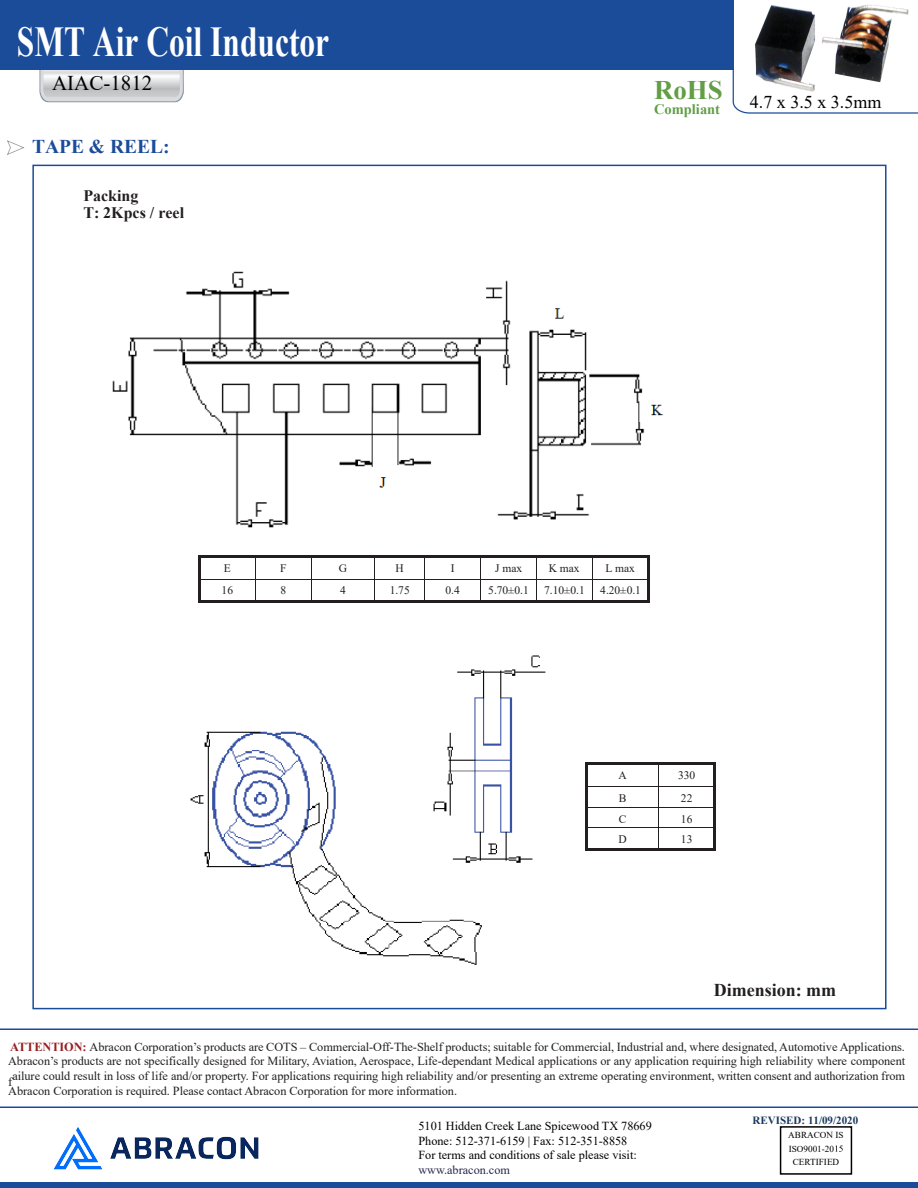
<style>
.page{position:relative;width:918px;height:1188px;background:#fff}
.page>*{position:absolute;margin:0;border:0;box-sizing:border-box;transform-origin:0 0}
.t1{font:700 42.6px "Times New Roman";color:#fff;scale:.74 1}
.t2{font:700 26.85px "Times New Roman";color:#619e45}
.t3{font:21px "Times New Roman";color:#010101}
.t4{font:700 19.5px "Times New Roman";color:#1b4c99}
.t5{font:18px "Times New Roman";color:#010101}
.t6{font:700 18px "Times New Roman";color:#231f20}
.t7{font:700 16.05px/17.5px "Times New Roman";color:#231f20}
.t8{font:700 14.55px "Times New Roman";color:#619e45}
.t9{font:12.3px/14.7px "Times New Roman";letter-spacing:-.005em;color:#231f20}
.t10{font:12.3px/14.7px "Times New Roman";color:#010101}
.t11{font:12.3px "Times New Roman";color:#26274d}
.t12{font:11.55px "Times New Roman";letter-spacing:.005em;color:#231f20}
.t13{font:700 10.95px "Times New Roman";color:#19385f}
.t14{font:9.15px "Times New Roman";color:#010101}
.s1{font-weight:700;color:#961e20}
</style>
<div class="page">
<svg style="left:39px;top:70px;width:145px;height:32px;background:#d4d6d8"></svg>
<div style="left:0;top:0;width:733px;height:70px;background:#1b4c99"></div>
<div style="left:0;top:1183px;width:918px;height:5px;background:#1b4c99"></div>
<svg style="left:733px;top:0;width:185px;height:114px"></svg>
<svg style="left:7px;top:140px;width:18px;height:15px"></svg>
<hr style="left:0;top:1029px;width:918px;height:1px;background:#1b4c99">
<hr style="left:0;top:1107px;width:918px;height:1px;background:#1b4c99">
<img style="left:752px;top:0;width:158px;height:93px">
<img style="left:190px;top:655px;width:356px;height:310px">
<img style="left:112px;top:271px;width:552px;height:257px">
<hr style="left:200px;top:556px;width:55px;height:2px;background:#231f20">
<hr style="left:257px;top:556px;width:54px;height:2px;background:#231f20">
<hr style="left:313px;top:556px;width:61px;height:2px;background:#231f20">
<hr style="left:376px;top:556px;width:49px;height:2px;background:#231f20">
<hr style="left:427px;top:556px;width:53px;height:2px;background:#231f20">
<hr style="left:482px;top:556px;width:54px;height:2px;background:#231f20">
<hr style="left:538px;top:556px;width:54px;height:2px;background:#231f20">
<hr style="left:594px;top:556px;width:54px;height:2px;background:#231f20">
<hr style="left:198px;top:558px;width:2px;height:21px;background:#231f20">
<hr style="left:648px;top:558px;width:2px;height:21px;background:#231f20">
<hr style="left:200px;top:579px;width:55px;height:1px;background:#231f20">
<hr style="left:256px;top:579px;width:55px;height:1px;background:#231f20">
<hr style="left:312px;top:579px;width:62px;height:1px;background:#231f20">
<hr style="left:375px;top:579px;width:50px;height:1px;background:#231f20">
<hr style="left:425px;top:579px;width:55px;height:1px;background:#231f20">
<hr style="left:481px;top:579px;width:55px;height:1px;background:#231f20">
<hr style="left:537px;top:579px;width:55px;height:1px;background:#231f20">
<hr style="left:593px;top:579px;width:55px;height:1px;background:#231f20">
<hr style="left:198px;top:580px;width:2px;height:20px;background:#231f20">
<hr style="left:200px;top:600px;width:55px;height:2px;background:#231f20">
<svg style="left:255px;top:556px;width:2px;height:46px"></svg>
<hr style="left:257px;top:600px;width:54px;height:2px;background:#231f20">
<svg style="left:311px;top:556px;width:2px;height:46px"></svg>
<hr style="left:313px;top:600px;width:61px;height:2px;background:#231f20">
<svg style="left:374px;top:556px;width:2px;height:46px"></svg>
<hr style="left:376px;top:600px;width:49px;height:2px;background:#231f20">
<hr style="left:427px;top:600px;width:53px;height:2px;background:#231f20">
<svg style="left:480px;top:556px;width:2px;height:46px"></svg>
<hr style="left:482px;top:600px;width:54px;height:2px;background:#231f20">
<svg style="left:536px;top:556px;width:2px;height:46px"></svg>
<hr style="left:538px;top:600px;width:54px;height:2px;background:#231f20">
<svg style="left:592px;top:556px;width:2px;height:46px"></svg>
<hr style="left:594px;top:600px;width:54px;height:2px;background:#231f20">
<hr style="left:648px;top:580px;width:2px;height:20px;background:#231f20">
<hr style="left:588px;top:762px;width:70px;height:2px;background:#231f20">
<hr style="left:660px;top:762px;width:54px;height:2px;background:#231f20">
<hr style="left:586px;top:765px;width:2px;height:21px;background:#231f20">
<hr style="left:714px;top:765px;width:2px;height:21px;background:#231f20">
<hr style="left:588px;top:786px;width:70px;height:1px;background:#231f20">
<hr style="left:659px;top:786px;width:55px;height:1px;background:#231f20">
<hr style="left:586px;top:787px;width:2px;height:20px;background:#231f20">
<hr style="left:714px;top:787px;width:2px;height:20px;background:#231f20">
<hr style="left:588px;top:807px;width:70px;height:1px;background:#231f20">
<hr style="left:659px;top:807px;width:55px;height:1px;background:#231f20">
<hr style="left:586px;top:807px;width:2px;height:21px;background:#231f20">
<hr style="left:714px;top:807px;width:2px;height:21px;background:#231f20">
<hr style="left:588px;top:828px;width:70px;height:1px;background:#231f20">
<hr style="left:659px;top:828px;width:55px;height:1px;background:#231f20">
<hr style="left:586px;top:828px;width:2px;height:20px;background:#231f20">
<hr style="left:588px;top:848px;width:70px;height:2px;background:#231f20">
<svg style="left:658px;top:762px;width:2px;height:88px"></svg>
<hr style="left:660px;top:848px;width:54px;height:2px;background:#231f20">
<hr style="left:714px;top:828px;width:2px;height:20px;background:#231f20">
<div style="left:780px;top:1126px;width:72px;height:49px;border:2px solid #010101"></div>
<svg style="left:835px;top:1145px;width:8px;height:7px"></svg>
<img style="left:15px;top:1106px;width:282px;height:64px">
<h1 class="t1" style="left:17px;top:11px;width:424px">SMT Air Coil Inductor</h1>
<h3 class="t3" style="left:52px;top:69px;width:102px">AIAC-1812</h3>
<h2 class="t2" style="left:654px;top:70px;width:70px">RoHS</h2>
<p class="t8" style="left:654px;top:98px;width:68px">Compliant</p>
<h3 class="t4" style="left:32px;top:133px;width:139px">TAPE &amp; REEL:</h3>
<h3 class="t7" style="left:83px;top:186px;width:102px">Packing<br>T: 2Kpcs / reel</h3>
<h3 class="t5" style="left:750px;top:89px;width:133px">4.7 x 3.5 x 3.5mm</h3>
<p class="t12" style="left:224px;top:560px;width:9px">E</p>
<p class="t12" style="left:280px;top:560px;width:8px">F</p>
<p class="t12" style="left:339px;top:560px;width:10px">G</p>
<p class="t12" style="left:396px;top:560px;width:10px">H</p>
<p class="t12" style="left:451px;top:560px;width:5px">I</p>
<p class="t12" style="left:495px;top:560px;width:29px">J max</p>
<p class="t12" style="left:549px;top:560px;width:32px">K max</p>
<p class="t12" style="left:606px;top:560px;width:31px">L max</p>
<p class="t12" style="left:222px;top:582px;width:13px">16</p>
<p class="t12" style="left:280px;top:582px;width:7px">8</p>
<p class="t12" style="left:340px;top:582px;width:7px">4</p>
<p class="t12" style="left:390px;top:582px;width:22px">1.75</p>
<p class="t12" style="left:446px;top:582px;width:16px">0.4</p>
<p class="t12" style="left:488px;top:582px;width:42px">5.70±0.1</p>
<p class="t12" style="left:544px;top:582px;width:42px">7.10±0.1</p>
<p class="t12" style="left:600px;top:582px;width:42px">4.20±0.1</p>
<p class="t12" style="left:619px;top:767px;width:10px">A</p>
<p class="t12" style="left:678px;top:767px;width:19px">330</p>
<p class="t12" style="left:619px;top:790px;width:9px">B</p>
<p class="t12" style="left:681px;top:790px;width:13px">22</p>
<p class="t12" style="left:619px;top:811px;width:9px">C</p>
<p class="t12" style="left:681px;top:811px;width:13px">16</p>
<p class="t12" style="left:619px;top:831px;width:10px">D</p>
<p class="t12" style="left:681px;top:831px;width:13px">13</p>
<h3 class="t6" style="left:714px;top:977px;width:124px">Dimension: mm</h3>
<p class="t9" style="left:8px;top:1039px;width:899px"><span class="s1">ATTENTION:</span> Abracon Corporation’s products are COTS – Commercial-Off-The-Shelf products; suitable for Commercial, Industrial and, where designated, Automotive Applications.<br>Abracon’s products are not specifically designed for Military, Aviation, Aerospace, Life-dependant Medical applications or any application requiring high reliability where component</p>
<p class="t9" style="left:8px;top:1074px;width:6px">f</p>
<p class="t9" style="left:8px;top:1068px;width:898px;text-indent:4px">ailure could result in loss of life and/or property. For applications requiring high reliability and/or presenting an extreme operating environment, written consent and authorization from<br>Abracon Corporation is required. Please contact Abracon Corporation for more information.</p>
<p class="t10" style="left:418px;top:1118px;width:235px">5101 Hidden Creek Lane Spicewood TX 78669<br>Phone: 512-371-6159 | Fax: 512-351-8858<br>For terms and conditions of sale please visit:</p>
<p class="t11" style="left:418px;top:1161px;width:93px">www.abracon.com</p>
<p class="t13" style="left:753px;top:1112px;width:107px">REVISED: 11/09/2020</p>
<p class="t14" style="left:788px;top:1128px;width:57px">ABRACON IS</p>
<p class="t14" style="left:789px;top:1142px;width:47px">ISO9001-20</p>
<p class="t14" style="left:793px;top:1156px;width:48px">CERTIFIED</p>
</div>
